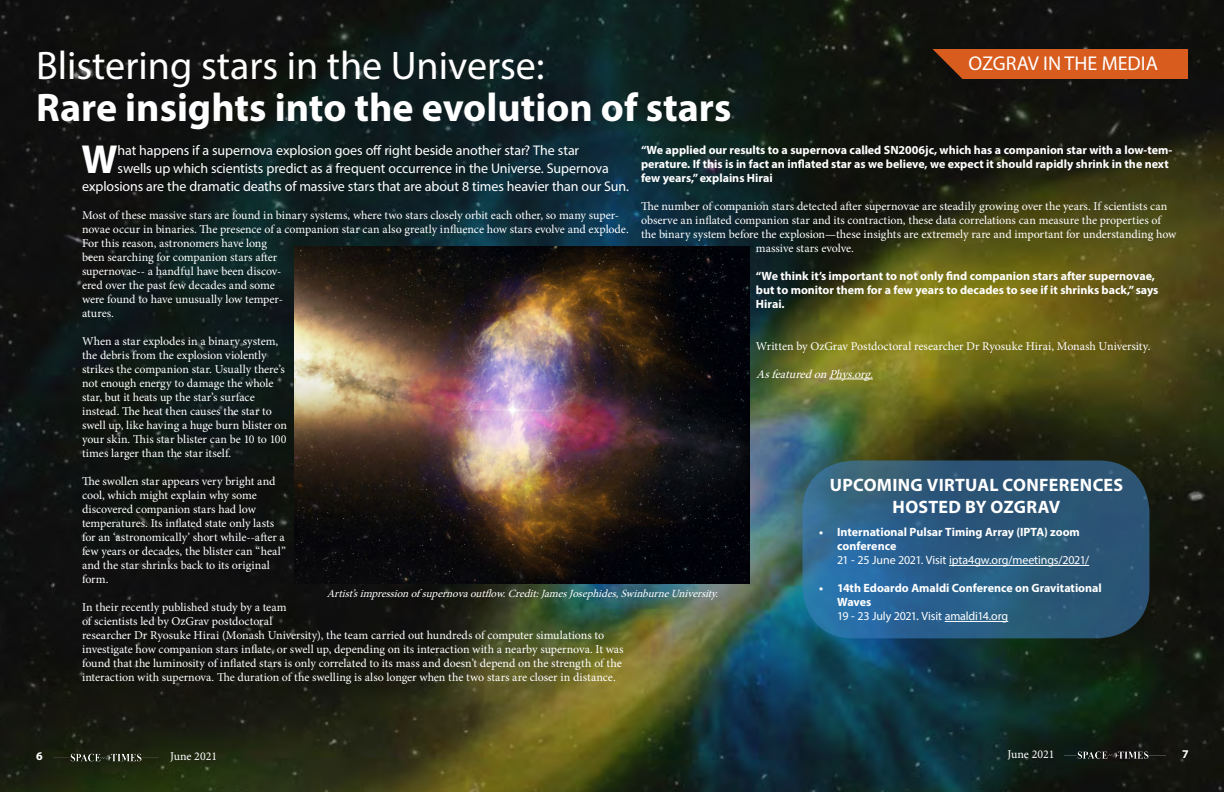
<style>
.page{position:relative;width:1224px;height:792px;background:#fff}
.page>*{position:absolute;margin:0;border:0;box-sizing:border-box;transform-origin:0 0}
.t1{font:700 40.7px "Myriad Pro";color:#fff}
.t2{font:700 40px "Myriad Pro";color:#fff}
.t3{font:40px "Myriad Pro";color:#fff}
.t4{font:20px "Myriad Pro";color:#fff}
.t5{font:700 18px/22px "Myriad Pro";letter-spacing:.015em;color:#fff;text-align:center}
.t6{font:14px "Myriad Pro";letter-spacing:-.01em;color:#fff}
.t7{font:12px/14px "Minion Pro";letter-spacing:-.005em;color:#fff}
.t8{font:700 12px/14px "Myriad Pro";color:#fff}
.t9{font:12px "Myriad Pro";letter-spacing:-.01em;color:#fff}
.t10{font:italic 12px "Minion Pro";color:#fff}
.t11{font:11.9px "Minion Pro";color:#fff}
.t12{font:700 11.9px "Myriad Pro";color:#fff}
.t13{font:italic 11px "Minion Pro";color:#fff}
</style>
<div class="page">
<img style="left:0;top:0;width:1224px;height:792px">
<div style="left:1152px;top:49px;width:36px;height:30px;background:#d75c1e"></div>
<div style="left:948px;top:49px;width:223px;height:30px;background:#d75c1e"></div>
<hr style="left:829px;top:379px;width:44px;height:1px;background:#fff">
<img style="left:295px;top:247px;width:455px;height:337px">
<svg style="left:802px;top:460px;width:347px;height:178px;background:#2b5d82"></svg>
<hr style="left:949px;top:565px;width:140px;height:1px;background:#fff">
<hr style="left:945px;top:621px;width:63px;height:1px;background:#fff">
<img style="left:1064px;top:747px;width:101px;height:16px">
<img style="left:54px;top:750px;width:104px;height:15px">
<h2 class="t3" style="left:36px;top:41px;width:510px">Blistering stars in the Universe:</h2>
<h2 class="t2" style="left:36px;top:81px;width:697px">Rare insights into the evolution of stars</h2>
<h3 class="t4" style="left:968px;top:51px;width:191px">OZGRAV IN THE MEDIA</h3>
<h1 class="t1" style="left:81px;top:133px;width:38px">W</h1>
<p class="t6" style="left:118px;top:142px;width:463px">hat happens if a supernova explosion goes off right beside another star? The star</p>
<p class="t8" style="left:641px;top:142px;width:533px">“We applied our results to a supernova called SN2006jc, which has a companion star with a low-tem&shy;perature. If this is in fact an inflated star as we believe, we expect it should rapidly shrink in the next few years,” explains Hirai</p>
<p class="t7" style="left:641px;top:199px;width:528px">The number of companion stars detected after supernovae are steadily growing over the years. If scientists can</p>
<p class="t7" style="left:641px;top:213px;width:521px">observe an inflated companion star and its contraction, these data correlations can measure the properties of</p>
<p class="t7" style="left:641px;top:227px;width:537px">the binary system before the explosion—these insights are extremely rare and important for understanding how</p>
<p class="t7" style="left:756px;top:241px;width:100px">massive stars evolve.</p>
<p class="t8" style="left:756px;top:268px;width:404px">“We think it’s important to not only find companion stars after supernovae, but to monitor them for a few years to decades to see if it shrinks back,” says<br>Hirai.</p>
<p class="t7" style="left:756px;top:339px;width:396px">Written by OzGrav Postdoctoral researcher Dr Ryosuke Hirai, Monash University.</p>
<p class="t10" style="left:756px;top:366px;width:123px">AsfeaturedonPhys.org.</p>
<p class="t6" style="left:118px;top:160px;width:493px">swells up which scientists predict as a frequent occurrence in the Universe. Supernova</p>
<p class="t6" style="left:82px;top:178px;width:549px">explosions are the dramatic deaths of massive stars that are about 8 times heavier than our Sun.</p>
<p class="t7" style="left:82px;top:208px;width:548px">Most of these massive stars are found in binary systems, where two stars closely orbit each other, so many super&shy;novae occur in binaries. The presence of a companion star can also greatly influence how stars evolve and explode.<br>For this reason, astronomers have long<br>been searching for companion stars after<br>supernovae-- a handful have been discov-<br>ered over the past few decades and some<br>were found to have unusually low temper-<br>atures.</p>
<p class="t7" style="left:82px;top:335px;width:207px">When a star explodes in a binary system, the debris from the explosion violently strikes the companion star. Usually there’s not enough energy to damage the whole star, but it heats up the star’s surface instead. The heat then causes the star to swell up, like having a huge burn blister on your skin. This star blister can be 10 to 100 times larger than the star itself.</p>
<p class="t7" style="left:82px;top:475px;width:206px">The swollen star appears very bright and cool, which might explain why some discovered companion stars had low temperatures. Its inflated state only lasts for an ‘astronomically’ short while--after a few years or decades, the blister can “heal” and the star shrinks back to its original form.</p>
<p class="t7" style="left:82px;top:601px;width:543px">In their recently published study by a team<br>of scientists led by OzGrav postdoctoral<br>researcher Dr Ryosuke Hirai (Monash University), the team carried out hundreds of computer simulations to investigate how companion stars inflate, or swell up, depending on its interaction with a nearby supernova. It was found that the luminosity of inflated stars is only correlated to its mass and doesn’t depend on the strength of the interaction with supernova. The duration of the swelling is also longer when the two stars are closer in distance.</p>
<h3 class="t5" style="left:830px;top:474px;width:295px">UPCOMING VIRTUAL CONFERENCES<br>HOSTED BY OZGRAV</h3>
<p class="t8" style="left:837px;top:525px;width:244px;text-indent:-18px">• International Pulsar Timing Array (IPTA) zoom conference</p>
<p class="t9" style="left:837px;top:553px;width:254px">21 - 25 June 2021. Visit ipta4gw.org/meetings/2021/</p>
<p class="t8" style="left:837px;top:581px;width:266px;text-indent:-18px">• 14th Edoardo Amaldi Conference on Gravitational<br>Waves</p>
<p class="t9" style="left:837px;top:609px;width:173px">19 - 23 July 2021. Visit amaldi14.org</p>
<p class="t13" style="left:327px;top:587px;width:397px">Artist’simpressionof supernovaoutflow.Credit:JamesJosephides,SwinburneUniversity.</p>
<p class="t12" style="left:36px;top:749px;width:8px">6</p>
<p class="t11" style="left:170px;top:749px;width:48px">June 2021</p>
<p class="t11" style="left:1008px;top:747px;width:48px">June 2021</p>
<p class="t12" style="left:1182px;top:747px;width:8px">7</p>
</div>
